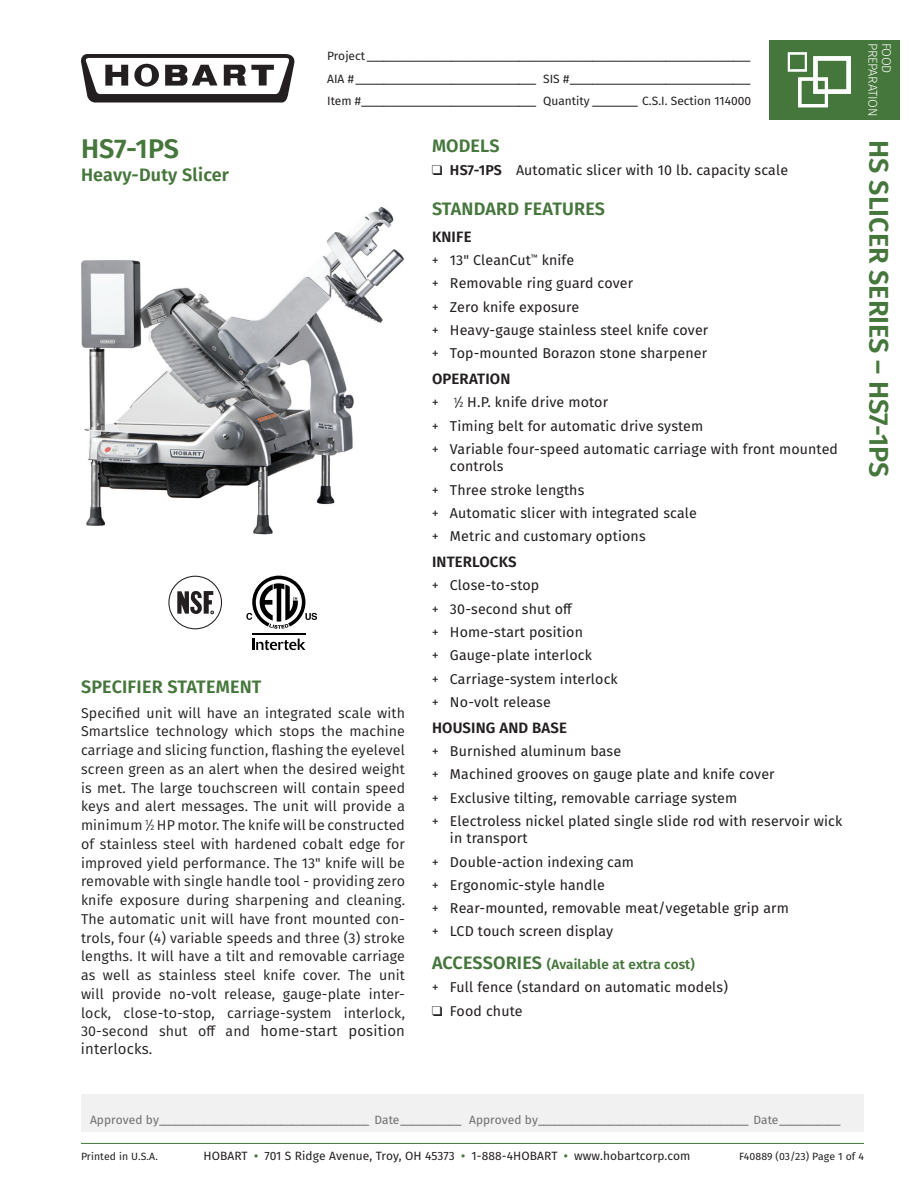
<style>
.page{position:relative;width:918px;height:1188px;background:#fff}
.page>*{position:absolute;margin:0;border:0;box-sizing:border-box;transform-origin:0 0}
.t1{font:600 27px "Fira Sans";color:#45763b}
.t2{font:600 18px "Fira Sans";letter-spacing:.01em;color:#45763b}
.t3{font:600 15px "Fira Sans";letter-spacing:.01em;color:#231f20}
.t4{font:15px "Fira Sans";letter-spacing:.01em;color:#231f20}
.t5{font:14.25px/23.2px "Fira Sans";letter-spacing:.01em;color:#231f20}
.t6{font:14.25px/18.8px "Fira Sans";letter-spacing:.01em;color:#231f20;text-align:justify}
.t7{font:600 13.5px "Fira Sans";letter-spacing:.01em;color:#45763b}
.t8{font:300 12.75px "Fira Sans";letter-spacing:-.02em;color:#fff}
.t9{font:12px/22.5px "Fira Sans";color:#231f20;text-align:justify}
.t10{font:12px "Fira Sans";letter-spacing:.005em;color:#6e6e6f}
.t11{font:10.5px "Fira Sans";letter-spacing:.01em;color:#231f20}
.s1{font-size:7.8px}
.s2{font-size:15px}
.s3{font-weight:600}
.s4{font-style:inherit}
.s5{font-size:18px}
.s6{font-weight:600;color:#45763b}
</style>
<div class="page">
<div style="left:81px;top:1094px;width:783px;height:38px;background:#f1f1f1"></div>
<hr style="left:81px;top:1143px;width:783px;height:1px;background:#45763b">
<svg style="left:81px;top:54px;width:213px;height:49px"></svg>
<div style="left:770px;top:40px;width:130px;height:80px;background:#45763b"></div>
<div style="left:813px;top:56px;width:38px;height:38px;border:4px solid #fff"></div>
<div style="left:788px;top:52px;width:19px;height:20px;border:2px solid #fff"></div>
<div style="left:798px;top:77px;width:30px;height:30px;border:3px solid #fff"></div>
<div style="left:168px;top:576px;width:54px;height:53px;border:1px solid #231f20;border-radius:50%"></div>
<svg style="left:177px;top:591px;width:37px;height:23px"></svg>
<svg style="left:252px;top:639px;width:53px;height:11px"></svg>
<hr style="left:252px;top:633px;width:53px;height:1px;background:#000">
<svg style="left:246px;top:576px;width:71px;height:53px"></svg>
<img style="left:81px;top:207px;width:323px;height:328px">
<p class="t9" style="left:327px;top:45px;width:425px">Project ____________________________________________________________________ AIA # ________________________________ SIS #________________________________ Item #_______________________________ Quantity ________ C.S.I. Section 114000</p>
<p class="t8" style="left:882px;top:43px;width:75px;rotate:90deg">PREPARATION</p>
<p class="t8" style="left:896px;top:43px;width:32px;rotate:90deg">FOOD</p>
<h1 class="t1" style="left:81px;top:127px;width:100px">HS7-1PS</h1>
<p class="t2" style="left:81px;top:160px;width:150px">Heavy-Duty Slicer</p>
<p class="t2" style="left:81px;top:672px;width:182px">SPECIFIER STATEMENT</p>
<p class="t6" style="left:81px;top:703px;width:326px">Specified unit will have an integrated scale with Smartslice technology which stops the machine carriage and slicing function, flashing the eyelevel screen green as an alert when the desired weight is met. The large touchscreen will contain speed keys and alert messages. The unit will provide a minimum <sup>1</sup>⁄<span class="s1">2</span> HP motor. The knife will be constructed of stainless steel with hardened cobalt edge for improved yield performance. The 13" knife will be removable with single handle tool - providing zero knife exposure during sharpening and cleaning.<br>The automatic unit will have front mounted con&shy;trols, four (4) variable speeds and three (3) stroke lengths. It will have a tilt and removable carriage as well as stainless steel knife cover. The unit will provide no-volt release, gauge-plate inter&shy;lock, close-to-stop, carriage-system interlock, 30-second shut off and <span class="s2">home-start position</span></p>
<p class="t4" style="left:81px;top:1038px;width:73px">interlocks.</p>
<p class="t2" style="left:432px;top:131px;width:69px">MODELS</p>
<p class="t5" style="left:432px;top:158px;width:358px">❑ <span class="s3">HS7-1PS</span> Automatic slicer with 10 lb. capacity scale</p>
<p class="t2" style="left:432px;top:194px;width:175px">STANDARD FEATURES</p>
<p class="t3" style="left:432px;top:224px;width:41px">KNIFE</p>
<p class="t5" style="left:432px;top:248px;width:278px"><span class="s4">+</span> 13" CleanCut<sup>™</sup> knife<br><span class="s4">+</span> Removable ring guard cover<br><span class="s4">+</span> Zero knife exposure<br><span class="s4">+</span> Heavy-gauge stainless steel knife cover <span class="s4">+</span> Top-mounted Borazon stone sharpener</p>
<p class="t3" style="left:432px;top:367px;width:80px">OPERATION</p>
<p class="t5" style="left:432px;top:391px;width:407px"><span class="s4">+</span> <sup>1</sup>⁄<span class="s1">2</span> H.P. knife drive motor<br><span class="s4">+</span> Timing belt for automatic drive system<br><span class="s4">+</span> Variable four-speed automatic carriage with front mounted</p>
<p class="t5" style="left:432px;top:454px;width:266px;text-indent:18px">controls<br><span class="s4">+</span> Three stroke lengths<br><span class="s4">+</span> Automatic slicer with integrated scale <span class="s4">+</span> Metric and customary options</p>
<p class="t3" style="left:432px;top:550px;width:86px">INTERLOCKS</p>
<p class="t5" style="left:432px;top:574px;width:187px"><span class="s4">+</span> Close-to-stop<br><span class="s4">+</span> 30-second shut off<br><span class="s4">+</span> Home-start position<br><span class="s4">+</span> Gauge-plate interlock<br><span class="s4">+</span> Carriage-system interlock <span class="s4">+</span> No-volt release</p>
<p class="t3" style="left:432px;top:715px;width:137px">HOUSING AND BASE</p>
<p class="t5" style="left:432px;top:739px;width:412px"><span class="s4">+</span> Burnished aluminum base<br><span class="s4">+</span> Machined grooves on gauge plate and knife cover<br><span class="s4">+</span> Exclusive tilting, removable carriage system<br><span class="s4">+</span> Electroless nickel plated single slide rod with reservoir wick</p>
<p class="t5" style="left:432px;top:826px;width:358px;text-indent:18px">in transport<br><span class="s4">+</span> Double-action indexing cam<br><span class="s4">+</span> Ergonomic-style handle<br><span class="s4">+</span> Rear-mounted, removable meat/vegetable grip arm <span class="s4">+</span> LCD touch screen display</p>
<p class="t7" style="left:432px;top:953px;width:264px"><span class="s5">ACCESSORIES</span> (Available at extra cost)</p>
<p class="t5" style="left:432px;top:976px;width:298px"><span class="s4">+</span> Full fence (standard on automatic models)</p>
<p class="t5" style="left:432px;top:999px;width:92px">❑ Food chute</p>
<h1 class="t1" style="left:901px;top:140px;width:338px;rotate:90deg">HS SLICER SERIES – HS7-1PS</h1>
<p class="t10" style="left:90px;top:1110px;width:752px">Approved by______________________________________ Date___________ Approved by______________________________________ Date___________</p>
<p class="t11" style="left:81px;top:1149px;width:78px">Printed in U.S.A.</p>
<p class="t9" style="left:203px;top:1145px;width:488px">HOBART <span class="s6">•</span> 701 S Ridge Avenue, Troy, OH 45373 <span class="s6">•</span> 1-888-4HOBART <span class="s6">•</span> www.hobartcorp.com</p>
<p class="t11" style="left:739px;top:1149px;width:126px">F40889 (03/23) Page 1 of 4</p>
</div>
